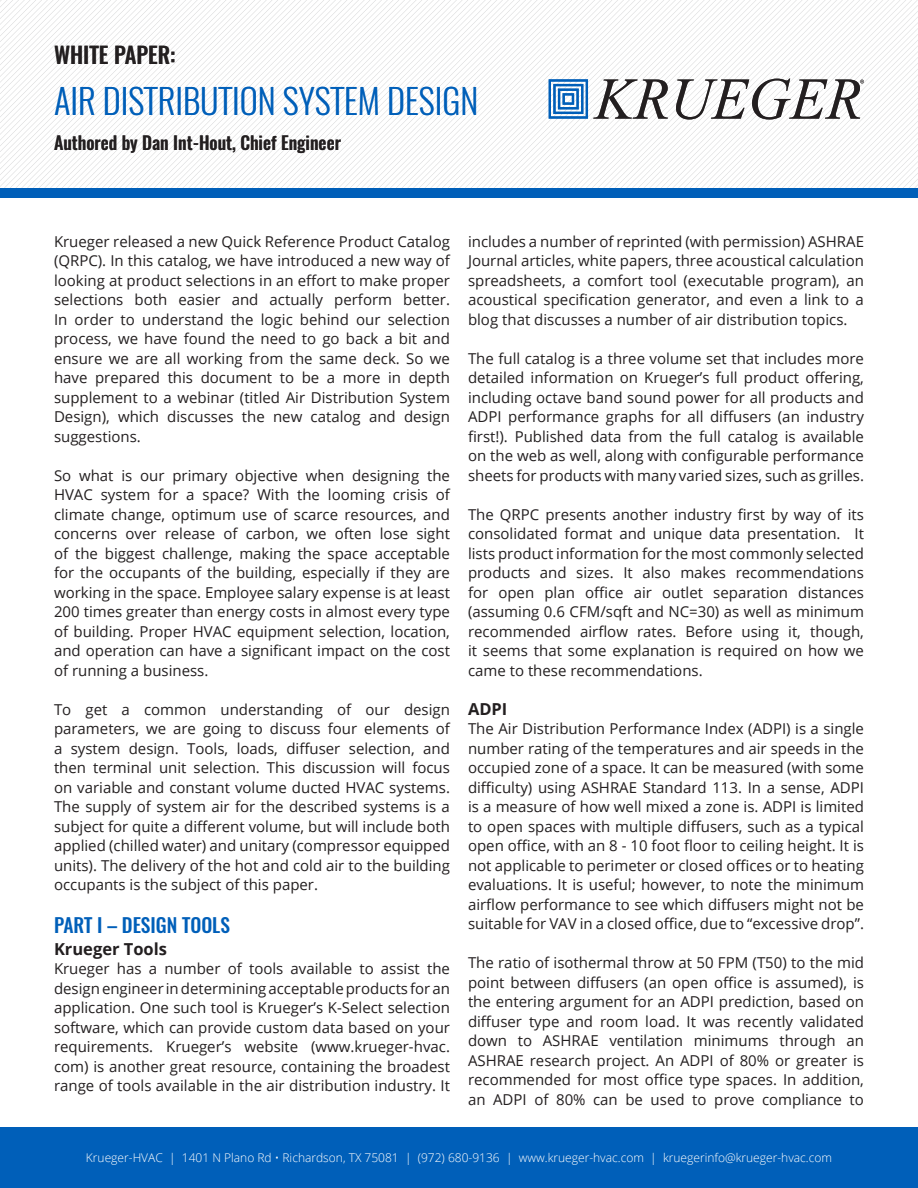
<style>
.page{position:relative;width:918px;height:1188px;background:#fff}
.page>*{position:absolute;margin:0;border:0;box-sizing:border-box;transform-origin:0 0}
.t1{font:300 34.5px "Oswald";color:#005fb9}
.t2{font:500 22.5px "Oswald";color:#231f20}
.t3{font:500 19.5px "Oswald";color:#005fb9}
.t4{font:500 18px "Oswald";color:#231f20}
.t5{font:700 16.5px "Open Sans";color:#231f20}
.t6{font:15px/19.5px "Open Sans";color:#231f20;text-align:justify}
.t7{font:300 12px "Open Sans";color:#fff}
</style>
<div class="page">
<div style="left:0;top:1128px;width:918px;height:60px;background:#005fb9"></div>
<svg style="left:549px;top:79px;width:119px;height:40px"></svg>
<svg style="left:676px;top:79px;width:188px;height:41px"></svg>
<div style="left:0;top:188px;width:918px;height:10px;background:#005fb9"></div>
<p class="t2" style="left:54px;top:39px;width:123px">WHITE PAPER:</p>
<p class="t1" style="left:54px;top:78px;width:426px">AIR DISTRIBUTION SYSTEM DESIGN</p>
<p class="t4" style="left:54px;top:130px;width:288px">Authored by Dan Int-Hout, Chief Engineer</p>
<p class="t4" style="left:109px;top:130px;width:10px">d</p>
<p class="t6" style="left:54px;top:231px;width:398px">Krueger released a new Quick Reference Product Catalog (QRPC). In this catalog, we have introduced a new way of looking at product selections in an effort to make proper selections both easier and actually perform better.<br>In order to understand the logic behind our selection process, we have found the need to go back a bit and ensure we are all working from the same deck. So we have prepared this document to be a more in depth supplement to a webinar (titled Air Distribution System Design), which discusses the new catalog and design suggestions.</p>
<p class="t6" style="left:54px;top:465px;width:398px">So what is our primary objective when designing the HVAC system for a space? With the looming crisis of climate change, optimum use of scarce resources, and concerns over release of carbon, we often lose sight of the biggest challenge, making the space acceptable for the occupants of the building, especially if they are working in the space. Employee salary expense is at least 200 times greater than energy costs in almost every type of building. Proper HVAC equipment selection, location, and operation can have a significant impact on the cost of running a business.</p>
<p class="t6" style="left:54px;top:699px;width:398px">To get a common understanding of our design parameters, we are going to discuss four elements of a system design. Tools, loads, diffuser selection, and then terminal unit selection. This discussion will focus on variable and constant volume ducted HVAC systems.<br>The supply of system air for the described systems is a subject for quite a different volume, but will include both applied (chilled water) and unitary (compressor equipped units). The delivery of the hot and cold air to the building occupants is the subject of this paper.</p>
<p class="t3" style="left:54px;top:911px;width:178px">PART I – DESIGN TOOLS</p>
<p class="t5" style="left:54px;top:937px;width:115px">Krueger Tools</p>
<p class="t6" style="left:54px;top:958px;width:398px">Krueger has a number of tools available to assist the design engineer in determining acceptable products for an application. One such tool is Krueger’s K-Select selection software, which can provide custom data based on your requirements. Krueger’s website (www.krueger-hvac. com) is another great resource, containing the broadest range of tools available in the air distribution industry. It</p>
<p class="t6" style="left:468px;top:231px;width:398px">includes a number of reprinted (with permission) ASHRAE Journal articles, white papers, three acoustical calculation spreadsheets, a comfort tool (executable program), an acoustical specification generator, and even a link to a blog that discusses a number of air distribution topics.</p>
<p class="t6" style="left:468px;top:348px;width:398px">The full catalog is a three volume set that includes more detailed information on Krueger’s full product offering, including octave band sound power for all products and ADPI performance graphs for all diffusers (an industry first!). Published data from the full catalog is available on the web as well, along with configurable performance sheets for products with many varied sizes, such as grilles.</p>
<p class="t6" style="left:468px;top:504px;width:398px">The QRPC presents another industry first by way of its consolidated format and unique data presentation. It lists product information for the most commonly selected products and sizes. It also makes recommendations for open plan office air outlet separation distances (assuming 0.6 CFM/sqft and NC=30) as well as minimum recommended airflow rates. Before using it, though, it seems that some explanation is required on how we came to these recommendations.</p>
<p class="t5" style="left:468px;top:697px;width:41px">ADPI</p>
<p class="t6" style="left:468px;top:718px;width:398px">The Air Distribution Performance Index (ADPI) is a single number rating of the temperatures and air speeds in the occupied zone of a space. It can be measured (with some difficulty) using ASHRAE Standard 113. In a sense, ADPI is a measure of how well mixed a zone is. ADPI is limited to open spaces with multiple diffusers, such as a typical open office, with an 8 - 10 foot floor to ceiling height. It is not applicable to perimeter or closed offices or to heating evaluations. It is useful; however, to note the minimum airflow performance to see which diffusers might not be suitable for VAV in a closed office, due to “excessive drop”.</p>
<p class="t6" style="left:468px;top:952px;width:398px">The ratio of isothermal throw at 50 FPM (T50) to the mid point between diffusers (an open office is assumed), is the entering argument for an ADPI prediction, based on diffuser type and room load. It was recently validated down to ASHRAE ventilation minimums through an ASHRAE research project. An ADPI of 80% or greater is recommended for most office type spaces. In addition, an ADPI of 80% can be used to prove compliance to</p>
<p class="t7" style="left:86px;top:1150px;width:748px">Krueger-HVAC | 1401 N Plano Rd • Richardson, TX 75081 | (972) 680-9136 | www.krueger-hvac.com | kruegerinfo@krueger-hvac.com</p>
</div>
